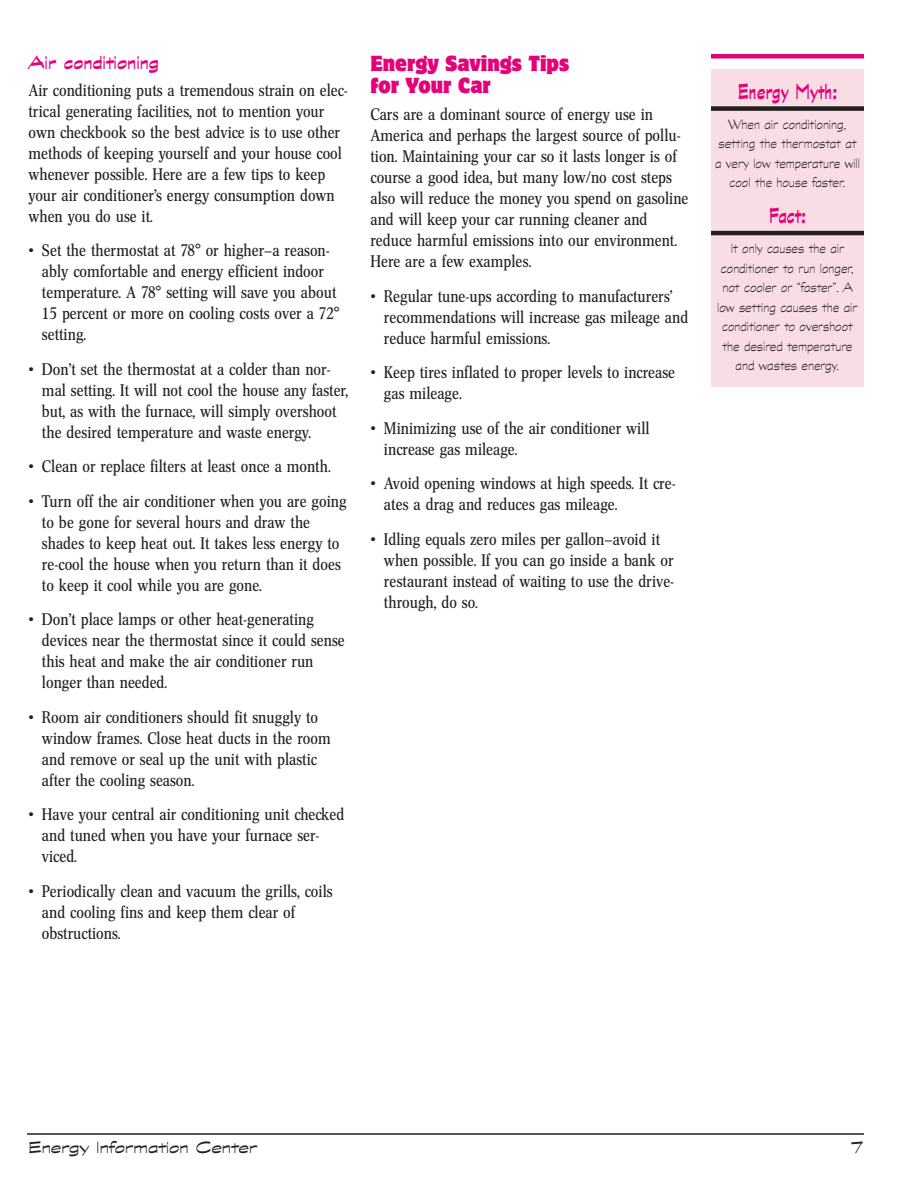
<style>
.page{position:relative;width:918px;height:1188px;background:#fff}
.page>*{position:absolute;margin:0;border:0;box-sizing:border-box;transform-origin:0 0}
.t1{font:24px "Graphite MM 512 310";color:#e40278}
.t2{font:21px "Graphite MM 512 523";color:#e40278}
.t3{font:19.5px/22.5px "Motter Corpus MM 450";color:#e40278}
.t4{font:18px "Graphite MM 374 736";color:#231f20}
.t5{font:16.5px/21px "Concorde Nova";color:#231f20}
.t6{font:15px/19.5px "Graphite MM 237 523";color:#231f20;text-align:center}
</style>
<div class="page">
<div style="left:711px;top:70px;width:153px;height:317px;background:#f9dde4"></div>
<div style="left:711px;top:106px;width:153px;height:5px;background:#231f20"></div>
<hr style="left:711px;top:231px;width:153px;height:4px;background:#231f20">
<hr style="left:711px;top:54px;width:153px;height:4px;background:#e40278">
<hr style="left:27px;top:1133px;width:837px;height:2px;background:#231f20">
<h2 class="t2" style="left:28px;top:49px;width:132px">Air conditioning</h2>
<p class="t5" style="left:28px;top:81px;width:321px">Air conditioning puts a tremendous strain on elec&shy;trical generating facilities, not to mention your own checkbook so the best advice is to use other methods of keeping yourself and your house cool whenever possible. Here are a few tips to keep your air conditioner’s energy consumption down when you do use it.</p>
<p class="t5" style="left:42px;top:241px;width:299px;text-indent:-13px">• Set the thermostat at 78° or higher—a reason&shy;ably comfortable and energy efficient indoor temperature. A 78° setting will save you about 15 percent or more on cooling costs over a 72° setting.</p>
<p class="t5" style="left:42px;top:360px;width:308px;text-indent:-13px">• Don’t set the thermostat at a colder than nor&shy;mal setting. It will not cool the house any faster, but, as with the furnace, will simply overshoot the desired temperature and waste energy.</p>
<p class="t5" style="left:28px;top:457px;width:304px">• Clean or replace filters at least once a month.</p>
<p class="t5" style="left:42px;top:492px;width:306px;text-indent:-13px">• Turn off the air conditioner when you are going to be gone for several hours and draw the shades to keep heat out. It takes less energy to re-cool the house when you return than it does to keep it cool while you are gone.</p>
<p class="t5" style="left:42px;top:610px;width:304px;text-indent:-13px">• Don’t place lamps or other heat-generating devices near the thermostat since it could sense this heat and make the air conditioner run longer than needed.</p>
<p class="t5" style="left:42px;top:708px;width:290px;text-indent:-13px">• Room air conditioners should fit snuggly to window frames. Close heat ducts in the room and remove or seal up the unit with plastic after the cooling season.</p>
<p class="t5" style="left:42px;top:805px;width:304px;text-indent:-13px">• Have your central air conditioning unit checked and tuned when you have your furnace ser&shy;viced.</p>
<p class="t5" style="left:42px;top:882px;width:292px;text-indent:-13px">• Periodically clean and vacuum the grills, coils and cooling fins and keep them clear of obstructions.</p>
<h2 class="t3" style="left:370px;top:54px;width:200px">Energy Savings Tips for Your Car</h2>
<p class="t5" style="left:370px;top:105px;width:320px">Cars are a dominant source of energy use in America and perhaps the largest source of pollu&shy;tion. Maintaining your car so it lasts longer is of course a good idea, but many low/no cost steps also will reduce the money you spend on gasoline and will keep your car running cleaner and reduce harmful emissions into our environment.<br>Here are a few examples.</p>
<p class="t5" style="left:384px;top:287px;width:306px;text-indent:-13px">• Regular tune-ups according to manufacturers’ recommendations will increase gas mileage and reduce harmful emissions.</p>
<p class="t5" style="left:384px;top:363px;width:293px;text-indent:-13px">• Keep tires inflated to proper levels to increase gas mileage.</p>
<p class="t5" style="left:384px;top:419px;width:267px;text-indent:-13px">• Minimizing use of the air conditioner will increase gas mileage.</p>
<p class="t5" style="left:384px;top:474px;width:293px;text-indent:-13px">• Avoid opening windows at high speeds. It cre&shy;ates a drag and reduces gas mileage.</p>
<p class="t5" style="left:384px;top:530px;width:292px;text-indent:-13px">• Idling equals zero miles per gallon—avoid it when possible. If you can go inside a bank or restaurant instead of waiting to use the drive&shy;through, do so.</p>
<p class="t1" style="left:738px;top:76px;width:101px">Energy Myth:</p>
<p class="t6" style="left:715px;top:115px;width:146px">When air conditioning, setting the thermostat at a very low temperature will cool the house faster.</p>
<p class="t1" style="left:769px;top:201px;width:39px">Fact:</p>
<p class="t6" style="left:717px;top:240px;width:142px">It only causes the air conditioner to run longer, not cooler or “faster”. A low setting causes the air conditioner to overshoot the desired temperature and wastes energy.</p>
<p class="t4" style="left:28px;top:1140px;width:230px">Energy Information Center</p>
<p class="t4" style="left:851px;top:1140px;width:13px">7</p>
</div>
